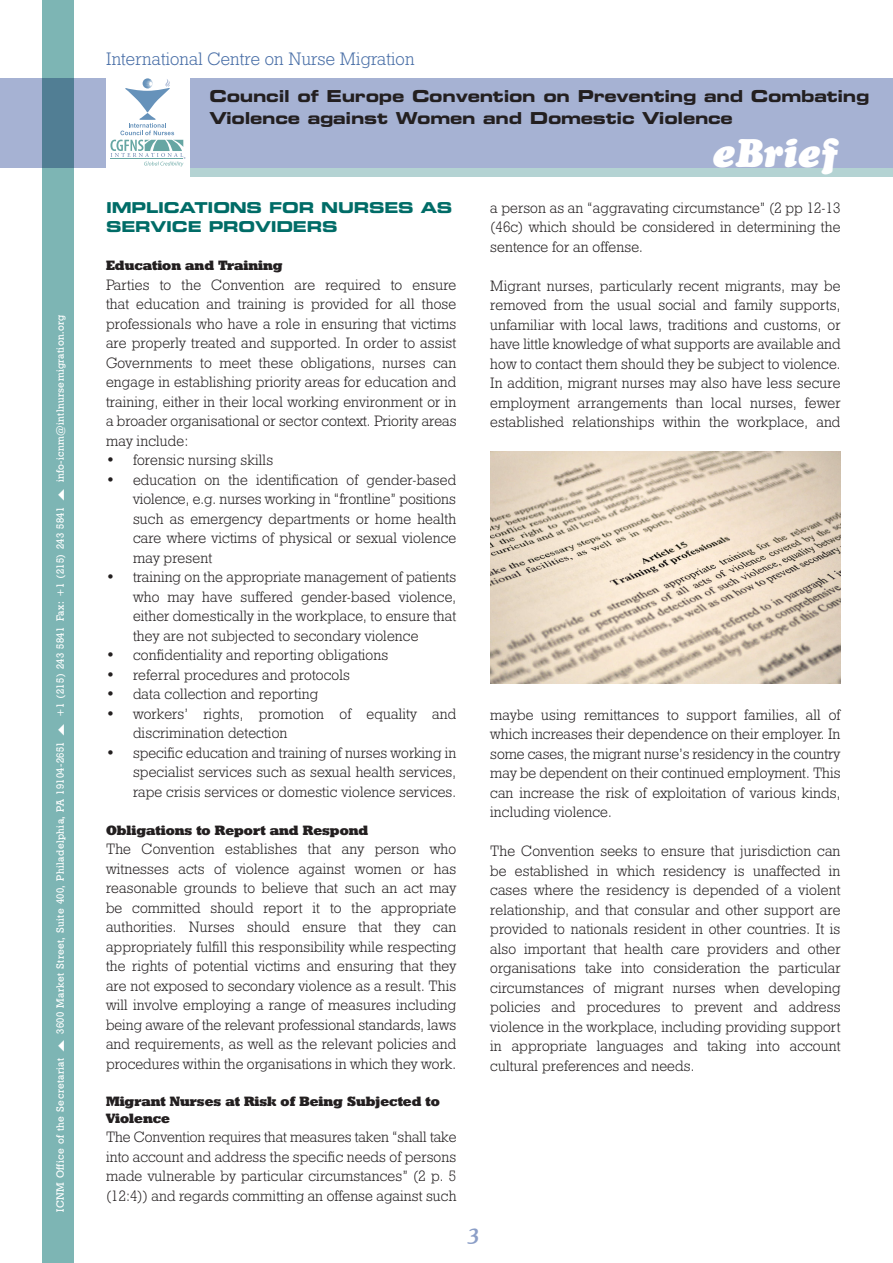
<style>
.page{position:relative;width:893px;height:1263px;background:#fff}
.page>*{position:absolute;margin:0;border:0;box-sizing:border-box;transform-origin:0 0}
.details{font:38.4px "Cooper BT Black Italic Headline";color:#fff}
.t1{font:italic 500 21px "Cooper BT";color:#8b9ec7}
.t2{font:18px "Geometric Slab 712 BT Light A";letter-spacing:.01em;color:#476da6}
.head_second_page{font:16.5px/22.5px "Eurostile Bold Extended Two";letter-spacing:-.015em;color:#231f20}
.Paragraph_0{font:15px/19.5px "Geometric Slab 712 BT Light A";letter-spacing:.01em;color:#231f20;text-align:justify}
.subhead_first{font:15px/19.5px "Eurostile Bold Extended Two";letter-spacing:-.015em;color:#006c67}
.subhead{font:13.5px/16.5px "Geometric Slab 712 BT Extra Bold A";color:#231f20}
.details-2{font:10.5px "Geometric Slab 712 BT Medium A";letter-spacing:.035em;color:#fff}
</style>
<div class="page">
<div style="left:189px;top:168px;width:704px;height:8px;background:#b4d3d3"></div>
<div style="left:0;top:78px;width:893px;height:90px;background:#a6b2d3"></div>
<div style="left:106px;top:52px;width:83px;height:126px;background:#fff"></div>
<svg style="left:110px;top:79px;width:75px;height:88px"></svg>
<div style="left:43px;top:0;width:31px;height:1263px;background:#7db5b4"></div>
<img style="left:490px;top:451px;width:350px;height:233px">
<p class="details-2" style="left:54px;top:482px;width:169px;rotate:-90deg">info-icnm@intlnursemigration.org</p>
<p class="details-2" style="left:54px;top:717px;width:212px;rotate:-90deg">+1 (215) 243 5841 Fax: +1 (215) 243 5841</p>
<p class="details-2" style="left:54px;top:1034px;width:294px;rotate:-90deg">3600 Market Street, Suite 400, Philadelphia, PA 19104-2651</p>
<p class="details-2" style="left:54px;top:1212px;width:155px;rotate:-90deg">ICNM Office of the Secretariat</p>
<p class="t2" style="left:106px;top:47px;width:310px">International Centre on Nurse Migration</p>
<p class="head_second_page" style="left:209px;top:84px;width:662px">Council of Europe Convention on Preventing and Combating<br>Violence against Women and Domestic Violence</p>
<p class="subhead_first" style="left:106px;top:197px;width:348px">IMPLICATIONS FOR NURSES AS<br>SERVICE PROVIDERS</p>
<p class="subhead" style="left:106px;top:257px;width:178px">Education and Training</p>
<p class="Paragraph_0" style="left:106px;top:274px;width:352px">Parties to the Convention are required to ensure that education and training is provided for all those professionals who have a role in ensuring that victims are properly treated and supported. In order to assist Governments to meet these obligations, nurses can engage in establishing priority areas for education and training, either in their local working environment or in a broader organisational or sector context. Priority areas may include:</p>
<p class="Paragraph_0" style="left:106px;top:450px;width:169px">• forensic nursing skills</p>
<p class="Paragraph_0" style="left:133px;top:469px;width:325px;text-indent:-27px">• education on the identification of gender-based violence, e.g. nurses working in “frontline” positions such as emergency departments or home health care where victims of physical or sexual violence may present</p>
<p class="Paragraph_0" style="left:133px;top:567px;width:325px;text-indent:-27px">• training on the appropriate management of patients who may have suffered gender-based violence, either domestically in the workplace, to ensure that they are not subjected to secondary violence</p>
<p class="Paragraph_0" style="left:106px;top:645px;width:284px">• confidentiality and reporting obligations</p>
<p class="Paragraph_0" style="left:106px;top:664px;width:246px">• referral procedures and protocols</p>
<p class="Paragraph_0" style="left:106px;top:684px;width:214px">• data collection and reporting</p>
<p class="Paragraph_0" style="left:133px;top:703px;width:325px;text-indent:-27px">• workers’ rights, promotion of equality and discrimination detection</p>
<p class="Paragraph_0" style="left:133px;top:742px;width:325px;text-indent:-27px">• specific education and training of nurses working in specialist services such as sexual health services, rape crisis services or domestic violence services.</p>
<p class="subhead" style="left:106px;top:821px;width:264px">Obligations to Report and Respond</p>
<p class="Paragraph_0" style="left:106px;top:839px;width:352px">The Convention establishes that any person who witnesses acts of violence against women or has reasonable grounds to believe that such an act may be committed should report it to the appropriate authorities. Nurses should ensure that they can appropriately fulfill this responsibility while respecting the rights of potential victims and ensuring that they are not exposed to secondary violence as a result. This will involve employing a range of measures including being aware of the relevant professional standards, laws and requirements, as well as the relevant policies and procedures within the organisations in which they work.</p>
<p class="subhead" style="left:106px;top:1093px;width:335px">Migrant Nurses at Risk of Being Subjected to<br>Violence</p>
<p class="Paragraph_0" style="left:106px;top:1127px;width:352px">The Convention requires that measures taken “shall take into account and address the specific needs of persons made vulnerable by particular circumstances” (2 p. 5 (12:4)) and regards committing an offense against such</p>
<p class="t1" style="left:468px;top:1221px;width:13px">3</p>
<p class="details" style="left:713px;top:130px;width:127px">eBrief</p>
<p class="Paragraph_0" style="left:490px;top:198px;width:352px">a person as an “aggravating circumstance” (2 pp 12-13 (46c) which should be considered in determining the sentence for an offense.</p>
<p class="Paragraph_0" style="left:490px;top:276px;width:352px">Migrant nurses, particularly recent migrants, may be removed from the usual social and family supports, unfamiliar with local laws, traditions and customs, or have little knowledge of what supports are available and how to contact them should they be subject to violence.<br>In addition, migrant nurses may also have less secure employment arrangements than local nurses, fewer established relationships within the workplace, and</p>
<p class="Paragraph_0" style="left:490px;top:705px;width:352px">maybe using remittances to support families, all of which increases their dependence on their employer. In some cases, the migrant nurse’s residency in the country may be dependent on their continued employment. This can increase the risk of exploitation of various kinds, including violence.</p>
<p class="Paragraph_0" style="left:490px;top:841px;width:352px">The Convention seeks to ensure that jurisdiction can be established in which residency is unaffected in cases where the residency is depended of a violent relationship, and that consular and other support are provided to nationals resident in other countries. It is also important that health care providers and other organisations take into consideration the particular circumstances of migrant nurses when developing policies and procedures to prevent and address violence in the workplace, including providing support in appropriate languages and taking into account cultural preferences and needs.</p>
</div>
